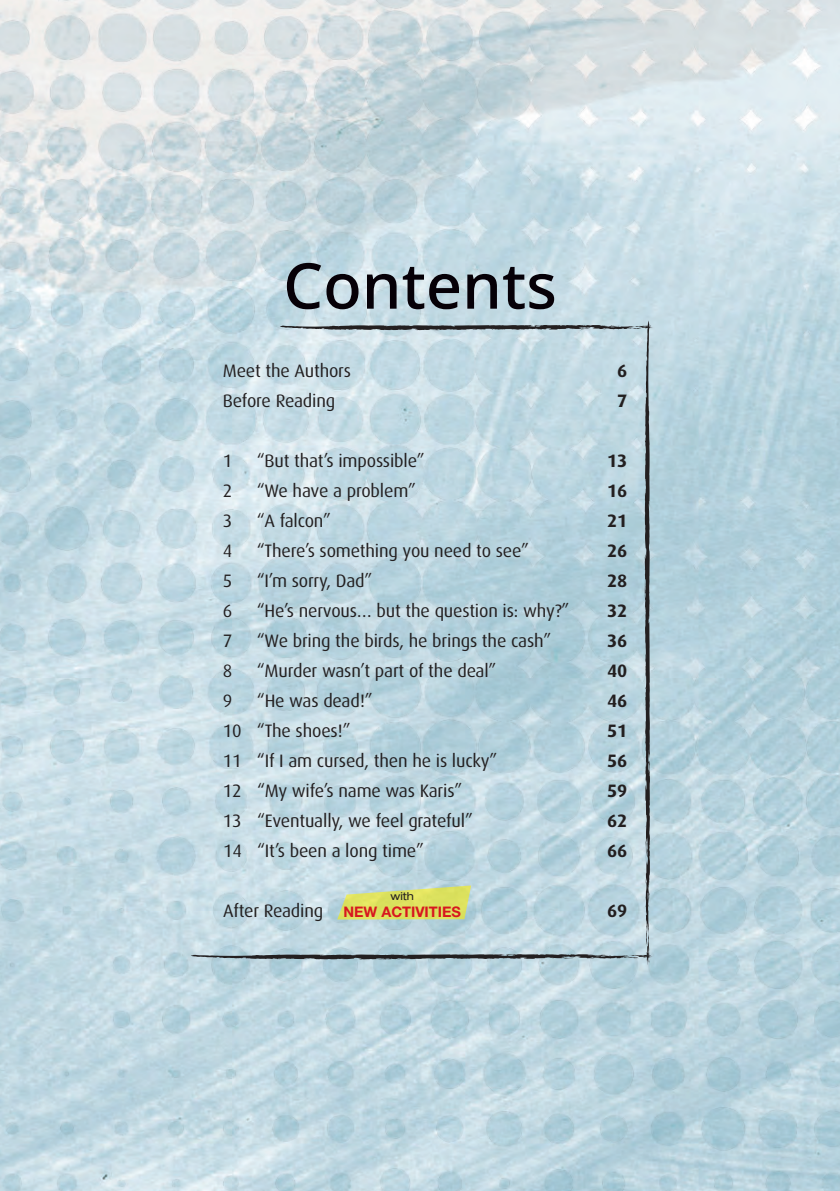
<style>
.page{position:relative;width:840px;height:1191px;background:#fff}
.page>*{position:absolute;margin:0;border:0;box-sizing:border-box;transform-origin:0 0}
.t1{font:500 63.2px "Noto Sans";color:#060007}
.t2{font:18px "Dax";letter-spacing:-.01em;color:#231f20}
.t3{font:700 18px "Dax";letter-spacing:-.01em;color:#231f20}
.t4{font:700 14.6px "Helvetica Neue LT Std";color:#d7171f}
.t5{font:expanded 11px "Helvetica Neue LT Std";color:#231f20}
</style>
<div class="page">
<img style="left:0;top:0;width:839px;height:1191px">
<svg style="left:190px;top:320px;width:462px;height:645px;background:#bdd5dc"></svg>
<h1 class="t1" style="left:283px;top:241px;width:275px">Contents</h1>
<p class="t2" style="left:223px;top:360px;width:130px">Meet the Authors</p>
<p class="t3" style="left:616px;top:360px;width:12px">6</p>
<p class="t2" style="left:223px;top:390px;width:114px">Before Reading</p>
<p class="t3" style="left:616px;top:390px;width:12px">7</p>
<p class="t2" style="left:223px;top:450px;width:11px">1</p>
<p class="t2" style="left:257px;top:450px;width:169px">“But that’s impossible”</p>
<p class="t3" style="left:606px;top:450px;width:22px">13</p>
<p class="t2" style="left:223px;top:480px;width:11px">2</p>
<p class="t2" style="left:257px;top:480px;width:161px">“We have a problem”</p>
<p class="t3" style="left:606px;top:480px;width:22px">16</p>
<p class="t2" style="left:223px;top:510px;width:11px">3</p>
<p class="t2" style="left:257px;top:510px;width:76px">“A falcon”</p>
<p class="t3" style="left:606px;top:510px;width:22px">21</p>
<p class="t2" style="left:223px;top:540px;width:11px">4</p>
<p class="t2" style="left:257px;top:540px;width:274px">“There’s something you need to see”</p>
<p class="t3" style="left:606px;top:540px;width:22px">26</p>
<p class="t2" style="left:223px;top:571px;width:11px">5</p>
<p class="t2" style="left:257px;top:571px;width:117px">“I’m sorry, Dad”</p>
<p class="t3" style="left:606px;top:570px;width:22px">28</p>
<p class="t2" style="left:223px;top:601px;width:11px">6</p>
<p class="t2" style="left:257px;top:601px;width:314px">“He’s nervous… but the question is: why?”</p>
<p class="t3" style="left:606px;top:600px;width:22px">32</p>
<p class="t2" style="left:223px;top:631px;width:11px">7</p>
<p class="t2" style="left:257px;top:631px;width:296px">“We bring the birds, he brings the cash”</p>
<p class="t3" style="left:607px;top:630px;width:22px">36</p>
<p class="t2" style="left:223px;top:661px;width:11px">8</p>
<p class="t2" style="left:257px;top:661px;width:241px">“Murder wasn’t part of the deal”</p>
<p class="t3" style="left:607px;top:660px;width:22px">40</p>
<p class="t2" style="left:223px;top:691px;width:11px">9</p>
<p class="t2" style="left:257px;top:691px;width:117px">“He was dead!”</p>
<p class="t3" style="left:607px;top:690px;width:22px">46</p>
<p class="t2" style="left:223px;top:721px;width:129px">10 “The shoes!”</p>
<p class="t3" style="left:607px;top:720px;width:22px">51</p>
<p class="t2" style="left:223px;top:751px;width:276px">11 “If I am cursed, then he is lucky”</p>
<p class="t3" style="left:607px;top:750px;width:22px">56</p>
<p class="t2" style="left:223px;top:781px;width:241px">12 “My wife’s name was Karis”</p>
<p class="t3" style="left:607px;top:780px;width:22px">59</p>
<p class="t2" style="left:223px;top:811px;width:251px">13 “Eventually, we feel grateful”</p>
<p class="t3" style="left:607px;top:810px;width:22px">62</p>
<p class="t2" style="left:223px;top:841px;width:202px">14 “It’s been a long time”</p>
<p class="t3" style="left:607px;top:840px;width:22px">66</p>
<p class="t5" style="left:390px;top:889px;width:25px">with</p>
<p class="t4" style="left:343px;top:902px;width:119px">NEW ACTIVITIES</p>
<p class="t2" style="left:223px;top:901px;width:102px">After Reading</p>
<p class="t3" style="left:607px;top:900px;width:22px">69</p>
</div>
